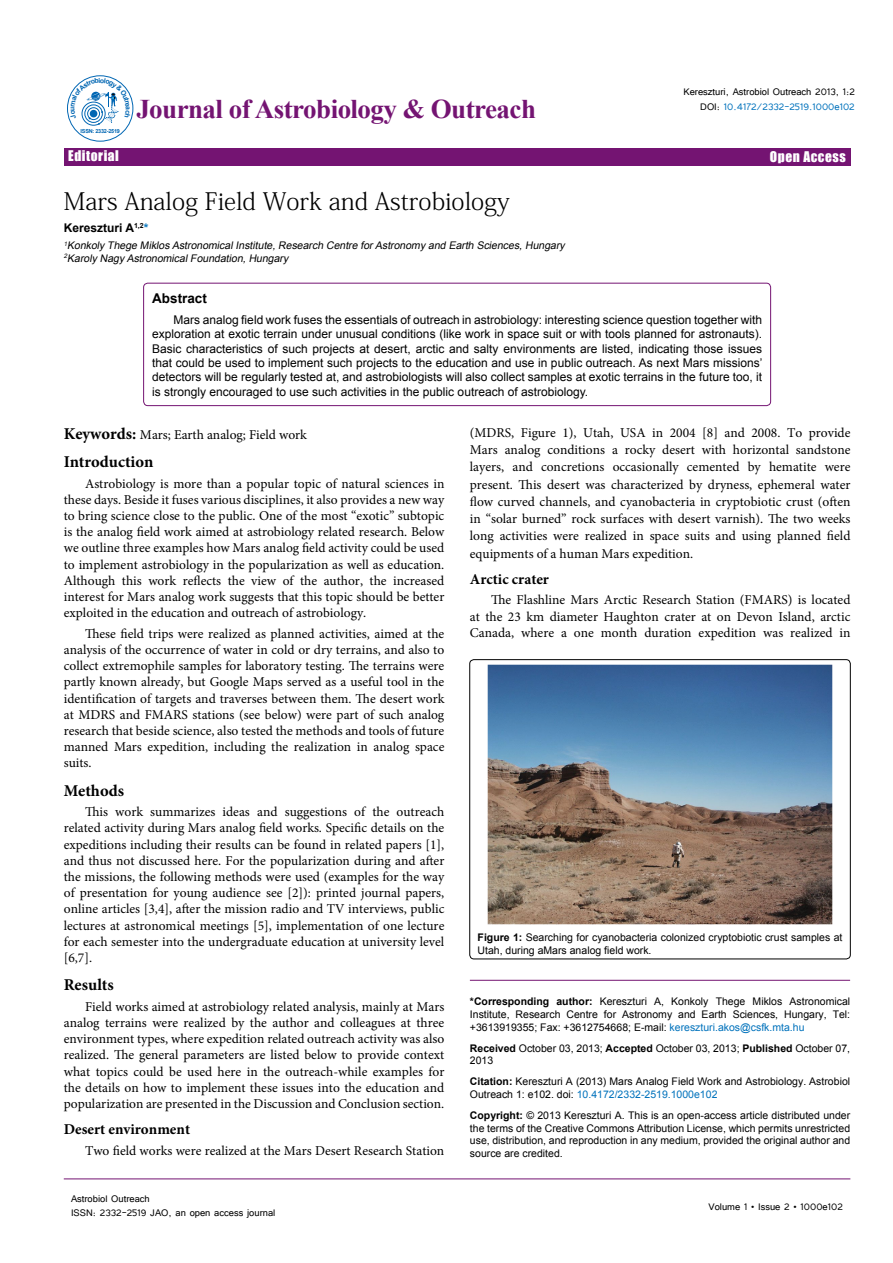
<style>
.page{position:relative;width:893px;height:1263px;background:#fff}
.page>*{position:absolute;margin:0;border:0;box-sizing:border-box;transform-origin:0 0}
.t1{font:700 27px "Times New Roman";letter-spacing:-.02em;color:#741472}
.t2{font:24px "Adobe Fangsong Std";color:#000}
.t3{font:700 16.5px "Minion Pro";color:#000}
.t4{font:16.5px "Impact";letter-spacing:.04em;color:#fff}
.t5{font:700 15px "Minion Pro";color:#000}
.t6{font:13.5px/16.2px "Minion Pro";color:#000;text-align:justify}
.t7{font:13.5px "Impact";letter-spacing:.04em;color:#fff}
.t8{font:700 13.5px "Arial";color:#000}
.t9{font:12px/14.4px "Arial";color:#000;text-align:justify}
.t10{font:12px/14.4px "Tunga";color:#000;text-align:right}
.t11{font:700 12px "Arial";color:#000}
.t12{font:10.5px/12.6px "Arial";color:#000}
.t13{font:italic 10.5px/12.6px "Arial";color:#000}
.t14{font:700 5.55px "Arial";letter-spacing:-.04em;color:#0066b3}
.s1{color:#0072bc}
.s2{font-weight:700;font-size:16.5px}
.s3{font-weight:700}
</style>
<div class="page">
<div style="left:64px;top:148px;width:786px;height:17px;background:#741472"></div>
<hr style="left:64px;top:1179px;width:786px;height:1px;background:#741472">
<hr style="left:470px;top:980px;width:380px;height:1px;background:#741472">
<div style="left:144px;top:283px;width:627px;height:123px;border:1px solid #741472;border-radius:4px"></div>
<div style="left:470px;top:660px;width:380px;height:299px;border:1px solid #000;border-radius:4px"></div>
<img style="left:487px;top:665px;width:346px;height:260px">
<div style="left:67px;top:75px;width:66px;height:66px;border:1px solid #0066b3;border-radius:50%"></div>
<svg style="left:71px;top:78px;width:59px;height:47px"></svg>
<p class="t14" style="left:81px;top:127px;width:41px">ISSN: 2332-2519</p>
<h1 class="t1" style="left:136px;top:90px;width:401px">Journal of Astrobiology &amp; Outreach</h1>
<p class="t10" style="left:683px;top:84px;width:173px">Kereszturi, Astrobiol Outreach 2013, 1:2<br>DOI: <span class="s1">10.4172/2332-2519.1000e102</span></p>
<p class="t4" style="left:753px;top:140px;width:94px">Open Access</p>
<p class="t7" style="left:68px;top:145px;width:52px">Editorial</p>
<p class="t7" style="left:770px;top:146px;width:77px">Open Access</p>
<h2 class="t2" style="left:64px;top:186px;width:448px">Mars Analog Field Work and Astrobiology</h2>
<p class="t11" style="left:64px;top:220px;width:86px">Kereszturi A<sup>1,2</sup><span class="s1">*</span></p>
<p class="t13" style="left:64px;top:239px;width:505px"><sup>1</sup>Konkoly Thege Miklos AstronomicalInstitute,Research Centre forAstronomy and Earth Sciences,Hungary<br><sup>2</sup>Karoly Nagy AstronomicalFoundation,Hungary</p>
<p class="t8" style="left:152px;top:289px;width:56px">Abstract</p>
<p class="t9" style="left:152px;top:312px;width:612px;text-indent:21px">Mars analog field work fuses the essentials of outreach in astrobiology: interesting science question together with exploration at exotic terrain under unusual conditions (like work in space suit or with tools planned for astronauts).<br>Basic characteristics of such projects at desert, arctic and salty environments are listed, indicating those issues that could be used to implement such projects to the education and use in public outreach. As next Mars missions’ detectors will be regularly tested at, and astrobiologists will also collect samples at exotic terrains in the future too, it is strongly encouraged to use such activities in the public outreach of astrobiology.</p>
<p class="t6" style="left:64px;top:427px;width:245px"><span class="s2">Keywords:</span> Mars; Earth analog; Field work</p>
<p class="t3" style="left:64px;top:450px;width:91px">Introduction</p>
<p class="t6" style="left:64px;top:475px;width:382px;text-indent:21px">Astrobiology is more than a popular topic of natural sciences in these days. Beside it fuses various disciplines, it also provides a new way to bring science close to the public. One of the most “exotic” subtopic is the analog field work aimed at astrobiology related research. Below we outline three examples how Mars analog field activity could be used to implement astrobiology in the popularization as well as education.<br>Although this work reflects the view of the author, the increased interest for Mars analog work suggests that this topic should be better exploited in the education and outreach of astrobiology.</p>
<p class="t6" style="left:64px;top:625px;width:382px;text-indent:21px">These field trips were realized as planned activities, aimed at the analysis of the occurrence of water in cold or dry terrains, and also to collect extremophile samples for laboratory testing. The terrains were partly known already, but Google Maps served as a useful tool in the identification of targets and traverses between them. The desert work at MDRS and FMARS stations (see below) were part of such analog research that beside science, also tested the methods and tools of future manned Mars expedition, including the realization in analog space suits.</p>
<p class="t3" style="left:64px;top:779px;width:62px">Methods</p>
<p class="t6" style="left:64px;top:804px;width:382px;text-indent:21px">This work summarizes ideas and suggestions of the outreach related activity during Mars analog field works. Specific details on the expeditions including their results can be found in related papers [1], and thus not discussed here. For the popularization during and after the missions, the following methods were used (examples for the way of presentation for young audience see [2]): printed journal papers, online articles [3,4], after the mission radio and TV interviews, public lectures at astronomical meetings [5], implementation of one lecture for each semester into the undergraduate education at university level [6,7].</p>
<p class="t3" style="left:64px;top:973px;width:51px">Results</p>
<p class="t6" style="left:64px;top:998px;width:382px;text-indent:21px">Field works aimed at astrobiology related analysis, mainly at Mars analog terrains were realized by the author and colleagues at three environment types, where expedition related outreach activity was also realized. The general parameters are listed below to provide context what topics could be used here in the outreach-while examples for the details on how to implement these issues into the education and popularization are presented in the Discussion and Conclusion section.</p>
<p class="t5" style="left:64px;top:1119px;width:128px">Desert environment</p>
<p class="t6" style="left:85px;top:1142px;width:361px">Two field works were realized at the Mars Desert Research Station</p>
<p class="t10" style="left:71px;top:1190px;width:206px;text-align:left">Astrobiol Outreach<br>ISSN: 2332-2519 JAO, an open access journal</p>
<p class="t6" style="left:470px;top:424px;width:382px;line-height:17.2px">(MDRS, Figure 1), Utah, USA in 2004 [8] and 2008. To provide Mars analog conditions a rocky desert with horizontal sandstone layers, and concretions occasionally cemented by hematite were present. This desert was characterized by dryness, ephemeral water flow curved channels, and cyanobacteria in cryptobiotic crust (often in “solar burned” rock surfaces with desert varnish). The two weeks long activities were realized in space suits and using planned field equipments of a human Mars expedition.</p>
<p class="t5" style="left:470px;top:569px;width:81px">Arctic crater</p>
<p class="t6" style="left:470px;top:592px;width:382px;text-indent:21px">The Flashline Mars Arctic Research Station (FMARS) is located at the 23 km diameter Haughton crater at on Devon Island, arctic Canada, where a one month duration expedition was realized in</p>
<p class="t12" style="left:478px;top:931px;width:366px"><span class="s3">Figure 1:</span> Searching for cyanobacteria colonized cryptobiotic crust samples at<br>Utah, during aMars analog field work.</p>
<p class="t12" style="left:470px;top:995px;width:382px;text-align:justify"><span class="s3">*Corresponding author:</span> Kereszturi A, Konkoly Thege Miklos Astronomical Institute, Research Centre for Astronomy and Earth Sciences, Hungary, Tel: +3613919355; Fax: +3612754668; E-mail: <span class="s1">kereszturi.akos@csfk.mta.hu</span></p>
<p class="t12" style="left:470px;top:1042px;width:382px"><span class="s3">Received</span> October 03, 2013; <span class="s3">Accepted</span> October 03, 2013; <span class="s3">Published</span> October 07,<br>2013</p>
<p class="t12" style="left:470px;top:1075px;width:382px"><span class="s3">Citation:</span> Kereszturi A (2013) Mars Analog Field Work and Astrobiology. Astrobiol<br>Outreach 1: e102. doi: <span class="s1">10.4172/2332-2519.1000e102</span></p>
<p class="t12" style="left:470px;top:1109px;width:382px;text-align:justify"><span class="s3">Copyright:</span> © 2013 Kereszturi A. This is an open-access article distributed under the terms of the Creative Commons Attribution License, which permits unrestricted use, distribution, and reproduction in any medium, provided the original author and source are credited.</p>
<p class="t10" style="left:708px;top:1199px;width:136px">Volume 1 • Issue 2 • 1000e102</p>
</div>
